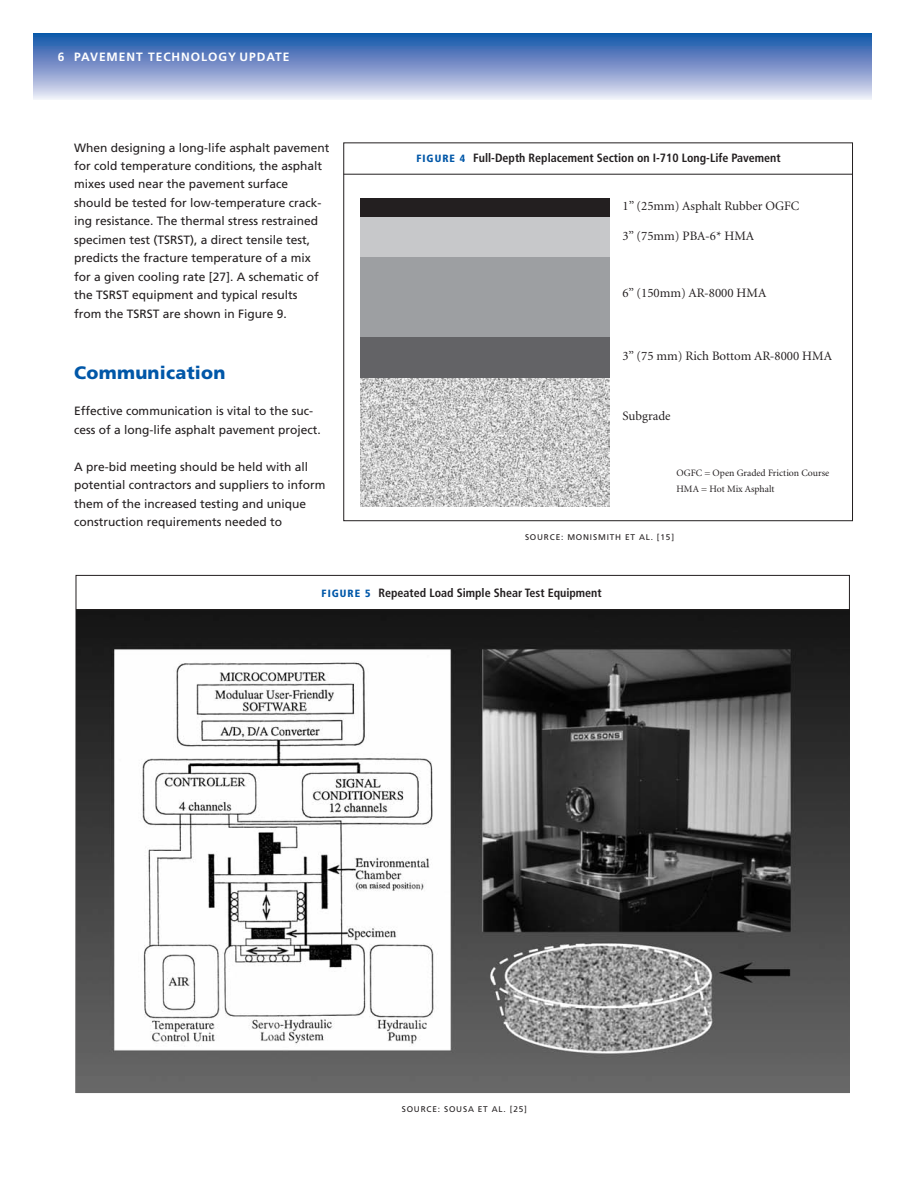
<style>
.page{position:relative;width:905px;height:1188px;background:#fff}
.page>*{position:absolute;margin:0;border:0;box-sizing:border-box;transform-origin:0 0}
.t1{font:900 18px "Frutiger";letter-spacing:.015em;color:#0157a8}
.t2{font:12.9px "Minion";color:#231f20}
.t3{font:12px/18.5px "Frutiger";color:#231f20}
.t4{font:700 condensed 12px "Frutiger";color:#231f20}
.t5{font:700 12px "Frutiger";letter-spacing:.08em;color:#fff}
.t6{font:9.75px/16.5px "Minion";color:#231f20}
.t7{font:8.25px "Frutiger";letter-spacing:.1em;color:#231f20}
.s1{font-weight:900;font-size:10.5px;color:#0157a8}
</style>
<div class="page">
<div style="left:34px;top:34px;width:837px;height:66px;background:linear-gradient(to bottom,#124ea6,#ebe5f4)"></div>
<hr style="left:343px;top:174px;width:509px;height:1px;background:#231f20">
<img style="left:360px;top:378px;width:249px;height:129px">
<div style="left:360px;top:337px;width:249px;height:41px;background:#636366"></div>
<div style="left:353px;top:216px;width:256px;height:42px;background:#c7c8ca"></div>
<div style="left:353px;top:258px;width:256px;height:79px;background:#9d9fa2"></div>
<div style="left:359px;top:198px;width:250px;height:18px;background:#231f20"></div>
<div style="left:347px;top:184px;width:13px;height:332px;background:#fff"></div>
<img style="left:76px;top:610px;width:773px;height:482px">
<hr style="left:76px;top:609px;width:773px;height:1px;background:#231f20">
<p class="t5" style="left:58px;top:52px;width:8px">6</p>
<p class="t5" style="left:74px;top:52px;width:216px">PAVEMENT TECHNOLOGY UPDATE</p>
<p class="t3" style="left:74px;top:139px;width:256px">When designing a long-life asphalt pavement for cold temperature conditions, the asphalt mixes used near the pavement surface<br>should be tested for low-temperature crack&shy;ing resistance. The thermal stress restrained specimen test (TSRST), a direct tensile test, predicts the fracture temperature of a mix for a given cooling rate [27]. A schematic of the TSRST equipment and typical results<br>from the TSRST are shown in Figure 9.</p>
<h1 class="t1" style="left:74px;top:365px;width:153px">Communication</h1>
<p class="t3" style="left:74px;top:403px;width:248px">Effective communication is vital to the suc&shy;cess of a long-life asphalt pavement project.</p>
<p class="t3" style="left:74px;top:458px;width:253px">A pre-bid meeting should be held with all potential contractors and suppliers to inform them of the increased testing and unique construction requirements needed to</p>
<p class="t4" style="left:416px;top:153px;width:366px"><span class="s1">FIGURE 4</span> Full-Depth Replacement Section on I-710 Long-Life Pavement</p>
<p class="t2" style="left:622px;top:201px;width:178px">1” (25mm) Asphalt Rubber OGFC</p>
<p class="t2" style="left:622px;top:231px;width:133px">3” (75mm) PBA-6* HMA</p>
<p class="t2" style="left:622px;top:288px;width:145px">6” (150mm) AR-8000 HMA</p>
<p class="t2" style="left:622px;top:351px;width:211px">3” (75 mm) Rich Bottom AR-8000 HMA</p>
<p class="t2" style="left:622px;top:411px;width:50px">Subgrade</p>
<p class="t6" style="left:676px;top:465px;width:154px">OGFC = Open Graded Friction Course<br>HMA = Hot Mix Asphalt</p>
<p class="t7" style="left:525px;top:534px;width:151px">SOURCE: MONISMITH ET AL. [15]</p>
<p class="t4" style="left:321px;top:588px;width:282px"><span class="s1">FIGURE 5</span> Repeated Load Simple Shear Test Equipment</p>
<p class="t7" style="left:402px;top:1106px;width:127px">SOURCE: SOUSA ET AL. [25]</p>
</div>
